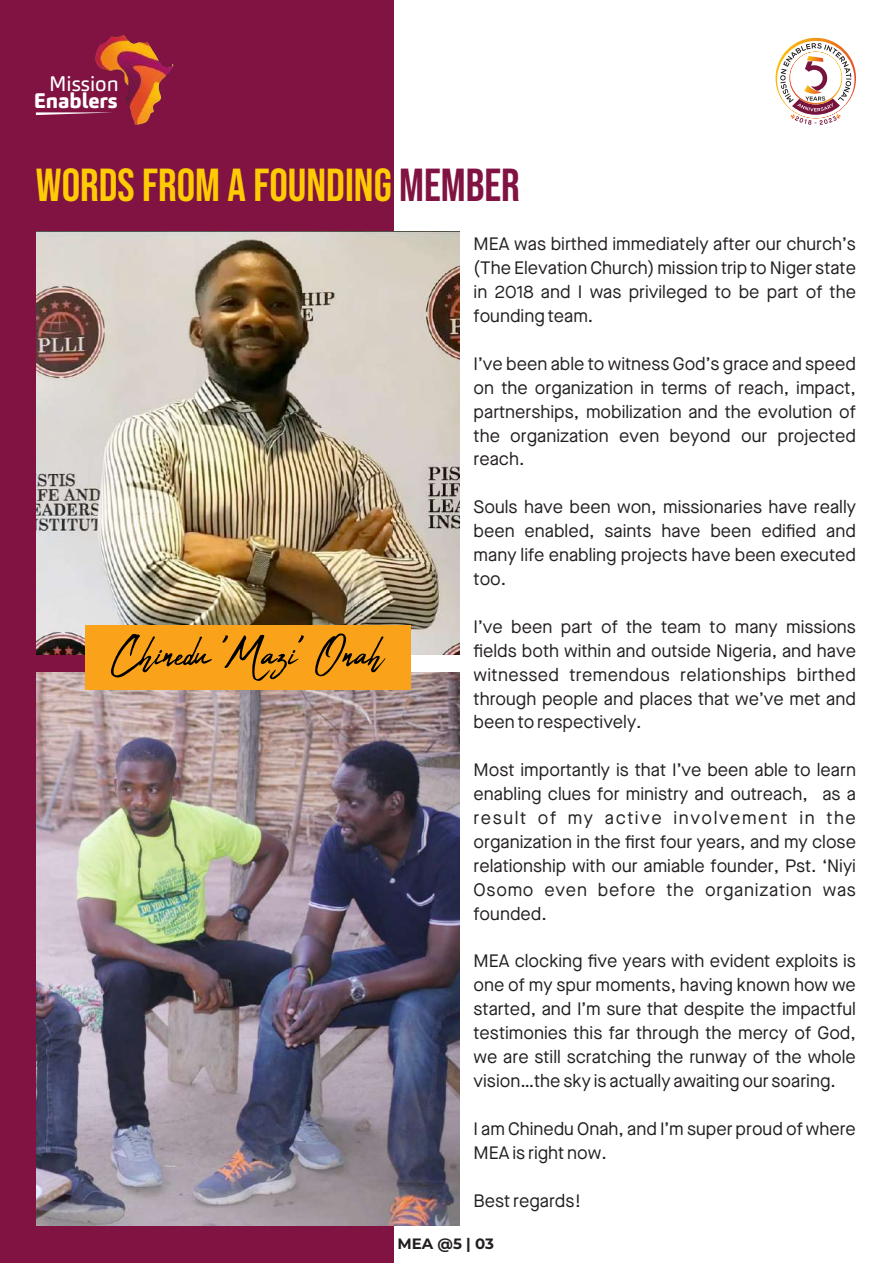
<style>
.page{position:relative;width:893px;height:1263px;background:#fff}
.page>*{position:absolute;margin:0;border:0;box-sizing:border-box;transform-origin:0 0}
.t1{font:54px "Abuget";color:#000}
.t2{font:700 46.35px "Bebas Neue Pro";color:#ffcb04}
.t3{font:800 20.85px "Carnas W03";color:#fff}
.t4{font:20.85px "Carnas W03";color:#fff}
.t5{font:18px/23.9px "Maison Neue";color:#231f20;text-align:justify}
.t6{font:700 15px "Montserrat";color:#231f20}
.s1{color:#801342}
</style>
<div class="page">
<div style="left:0;top:0;width:394px;height:1263px;background:#801342"></div>
<svg style="left:775px;top:38px;width:81px;height:87px"></svg>
<img style="left:95px;top:35px;width:79px;height:90px">
<svg style="left:36px;top:112px;width:78px;height:3px"></svg>
<img style="left:37px;top:232px;width:423px;height:423px">
<img style="left:37px;top:673px;width:423px;height:552px">
<div style="left:85px;top:625px;width:326px;height:64px;background:#faa31a"></div>
<p class="t4" style="left:49px;top:70px;width:71px">Mission</p>
<p class="t3" style="left:34px;top:87px;width:85px">Enablers</p>
<h2 class="t2" style="left:36px;top:164px;width:485px">WORDS FROM A FOUNDING <span class="s1">MEMBER</span></h2>
<h1 class="t1" style="left:111px;top:635px;width:275px">Chinedu 'Mazi' Onah</h1>
<p class="t5" style="left:474px;top:234px;width:384px">MEA was birthed immediately after our church’s (The Elevation Church) mission trip to Niger state in 2018 and I was privileged to be part of the founding team.</p>
<p class="t5" style="left:474px;top:353px;width:384px">I’ve been able to witness God’s grace and speed on the organization in terms of reach, impact, partnerships, mobilization and the evolution of the organization even beyond our projected reach.</p>
<p class="t5" style="left:474px;top:497px;width:384px">Souls have been won, missionaries have really been enabled, saints have been edified and many life enabling projects have been executed too.</p>
<p class="t5" style="left:474px;top:616px;width:384px">I’ve been part of the team to many missions fields both within and outside Nigeria, and have witnessed tremendous relationships birthed through people and places that we’ve met and been to respectively.</p>
<p class="t5" style="left:474px;top:760px;width:384px">Most importantly is that I’ve been able to learn enabling clues for ministry and outreach, as a result of my active involvement in the organization in the first four years, and my close relationship with our amiable founder, Pst. ‘Niyi Osomo even before the organization was founded.</p>
<p class="t5" style="left:474px;top:951px;width:384px">MEA clocking five years with evident exploits is one of my spur moments, having known how we started, and I’m sure that despite the impactful testimonies this far through the mercy of God, we are still scratching the runway of the whole vision…the sky is actually awaiting our soaring.</p>
<p class="t5" style="left:474px;top:1118px;width:384px">I am Chinedu Onah, and I’m super proud of where<br>MEA is right now.</p>
<p class="t5" style="left:474px;top:1190px;width:109px">Best regards!</p>
<p class="t6" style="left:397px;top:1235px;width:98px">MEA @5 | 03</p>
</div>
